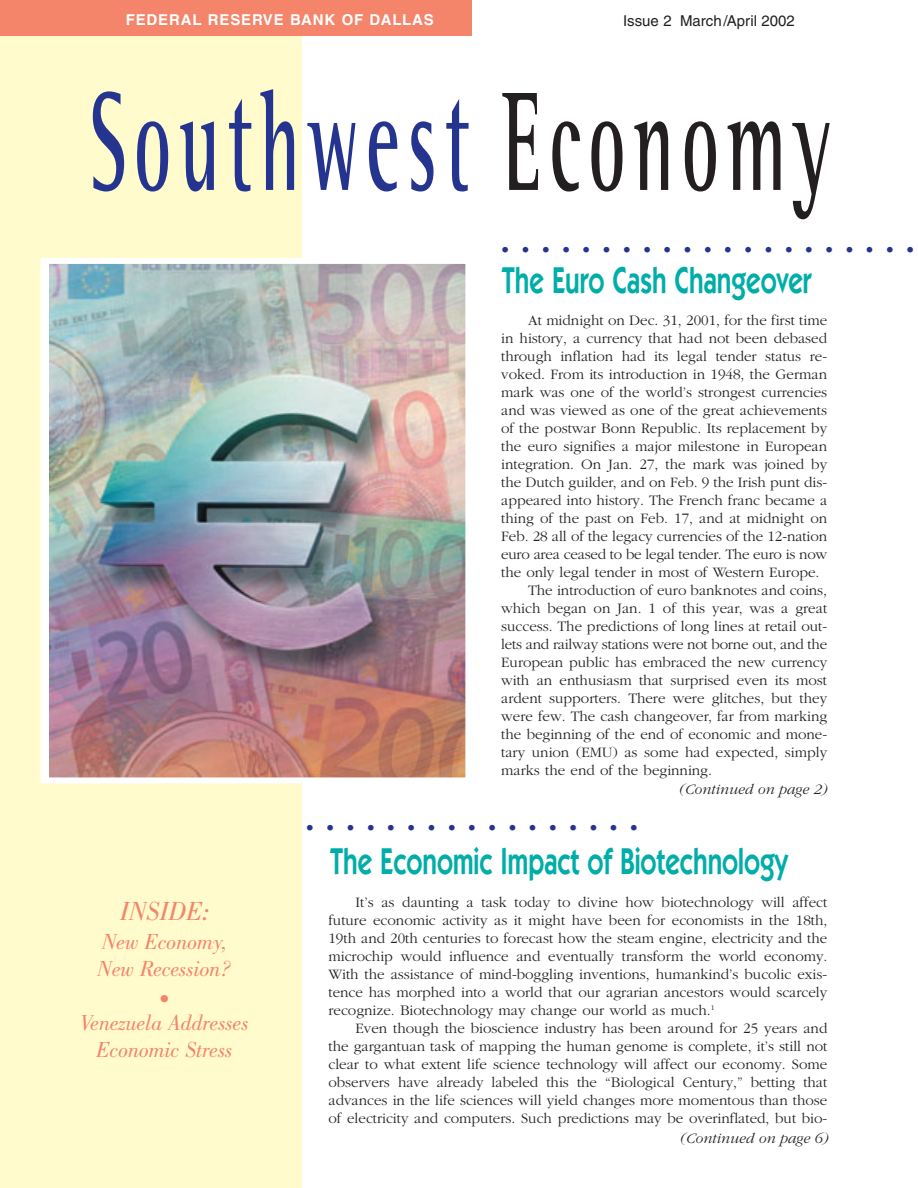
<style>
.page{position:relative;width:918px;height:1188px;background:#fff}
.page>*{position:absolute;margin:0;border:0;box-sizing:border-box;transform-origin:0 0}
.t1{font:700 144px "Rotis Semi Serif";letter-spacing:.11em;color:#25358f;scale:.5 1}
.t2{font:600 37.5px "Itc Kabel";color:#00ada8;scale:.7 1}
.t3{font:italic 27px "Bodoni";letter-spacing:-.01em;color:#f4846a}
.t4{font:700 24px "Futura";color:#25358f}
.t5{font:italic 22.5px/27px "Bodoni";letter-spacing:-.01em;color:#f4846a}
.t6{font:300 15px/18px "Garamond";color:#231f20;text-align:justify}
.t7{font:italic 300 15px "Garamond";color:#231f20}
.t8{font:700 15px "Helvetica";letter-spacing:.055em;color:#fff}
.t9{font:15px "Helvetica";color:#231f20}
.s1{color:#231f20}
</style>
<div class="page">
<div style="left:0;top:0;width:301px;height:1187px;background:#fffbcc"></div>
<div style="left:0;top:0;width:472px;height:36px;background:#f4846a"></div>
<img style="left:50px;top:265px;width:414px;height:511px">
<div style="left:40px;top:258px;width:431px;height:525px;border:6px solid #fff"></div>
<p class="t8" style="left:126px;top:14px;width:310px">FEDERAL RESERVE BANK OF DALLAS</p>
<p class="t9" style="left:623px;top:15px;width:173px">Issue 2 March/April 2002</p>
<h1 class="t1" style="left:90px;top:89px;width:1484px">Southwest <span class="s1">Economy</span></h1>
<h3 class="t4" style="left:501px;top:232px;width:415px">. . . . . . . . . . . . . . . . . . . . .</h3>
<h2 class="t2" style="left:502px;top:267px;width:444px">The Euro Cash Changeover</h2>
<p class="t6" style="left:528px;top:312px;width:300px">At midnight on Dec. 31, 2001, for the first time</p>
<p class="t6" style="left:501px;top:330px;width:327px">in history, a currency that had not been debased</p>
<p class="t6" style="left:501px;top:348px;width:327px">through inflation had its legal tender status re-</p>
<p class="t6" style="left:501px;top:366px;width:328px">voked. From its introduction in 1948, the German</p>
<p class="t6" style="left:501px;top:384px;width:327px">mark was one of the world’s strongest currencies</p>
<p class="t6" style="left:501px;top:402px;width:327px">and was viewed as one of the great achievements</p>
<p class="t6" style="left:501px;top:420px;width:328px">of the postwar Bonn Republic. Its replacement by</p>
<p class="t6" style="left:501px;top:438px;width:328px">the euro signifies a major milestone in European</p>
<p class="t6" style="left:501px;top:456px;width:327px">integration. On Jan. 27, the mark was joined by</p>
<p class="t6" style="left:501px;top:474px;width:327px">the Dutch guilder, and on Feb. 9 the Irish punt dis-</p>
<p class="t6" style="left:501px;top:492px;width:328px">appeared into history. The French franc became a</p>
<p class="t6" style="left:501px;top:510px;width:328px">thing of the past on Feb. 17, and at midnight on</p>
<p class="t6" style="left:501px;top:528px;width:327px">Feb. 28 all of the legacy currencies of the 12-nation</p>
<p class="t6" style="left:501px;top:546px;width:328px">euro area ceased to be legal tender. The euro is now</p>
<p class="t6" style="left:501px;top:564px;width:320px">the only legal tender in most of Western Europe.</p>
<p class="t6" style="left:528px;top:582px;width:301px">The introduction of euro banknotes and coins,</p>
<p class="t6" style="left:501px;top:600px;width:327px">which began on Jan. 1 of this year, was a great</p>
<p class="t6" style="left:501px;top:618px;width:327px">success. The predictions of long lines at retail out-</p>
<p class="t6" style="left:501px;top:636px;width:328px">lets and railway stations were not borne out, and the</p>
<p class="t6" style="left:501px;top:654px;width:328px">European public has embraced the new currency</p>
<p class="t6" style="left:501px;top:672px;width:327px">with an enthusiasm that surprised even its most</p>
<p class="t6" style="left:501px;top:690px;width:328px">ardent supporters. There were glitches, but they</p>
<p class="t6" style="left:501px;top:708px;width:328px">were few. The cash changeover, far from marking</p>
<p class="t6" style="left:501px;top:726px;width:328px">the beginning of the end of economic and mone-</p>
<p class="t6" style="left:501px;top:744px;width:328px">tary union (EMU) as some had expected, simply</p>
<p class="t6" style="left:501px;top:762px;width:212px">marks the end of the beginning.</p>
<h3 class="t4" style="left:306px;top:810px;width:334px">. . . . . . . . . . . . . . . . .</h3>
<p class="t7" style="left:679px;top:784px;width:150px">(Continued on page 2)</p>
<h3 class="t3" style="left:120px;top:901px;width:91px">INSIDE:</h3>
<h3 class="t5" style="left:97px;top:930px;width:136px">New Economy,<br>New Recession?</h3>
<h3 class="t5" style="left:80px;top:989px;width:170px;line-height:24px;text-align:center">•<br>Venezuela Addresses</h3>
<h3 class="t5" style="left:96px;top:1038px;width:138px">Economic Stress</h3>
<h2 class="t2" style="left:330px;top:848px;width:656px">The Economic Impact of Biotechnology</h2>
<p class="t6" style="left:328px;top:894px;width:500px;text-indent:27px">It’s as daunting a task today to divine how biotechnology will affect future economic activity as it might have been for economists in the 18th, 19th and 20th centuries to forecast how the steam engine, electricity and the microchip would influence and eventually transform the world economy.<br>With the assistance of mind-boggling inventions, humankind’s bucolic exis&shy;tence has morphed into a world that our agrarian ancestors would scarcely recognize. Biotechnology may change our world as much.<sup>1</sup></p>
<p class="t6" style="left:328px;top:1020px;width:500px;text-indent:27px">Even though the bioscience industry has been around for 25 years and the gargantuan task of mapping the human genome is complete, it’s still not clear to what extent life science technology will affect our economy. Some observers have already labeled this the “Biological Century,” betting that advances in the life sciences will yield changes more momentous than those of electricity and computers. Such predictions may be overinflated, but bio-</p>
<p class="t7" style="left:680px;top:1132px;width:150px">(Continued on page 6)</p>
</div>
